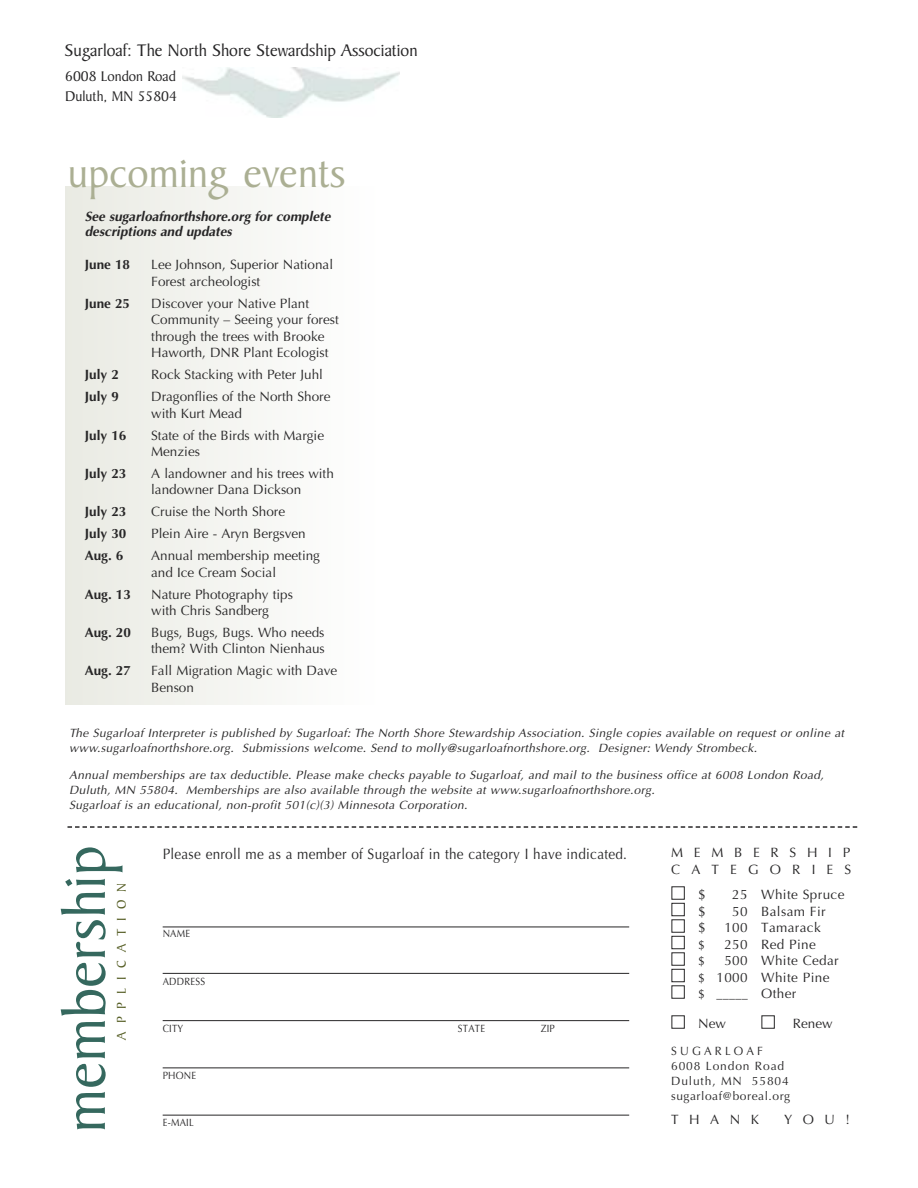
<style>
.page{position:relative;width:918px;height:1188px;background:#fff}
.page>*{position:absolute;margin:0;border:0;box-sizing:border-box;transform-origin:0 0}
.t1{font:63px "Baker Signet BT";letter-spacing:.005em;color:#35685e}
.t2{font:43.5px "Baker Signet BT";letter-spacing:.005em;color:#abaf93}
.t3{font:18px "Baker Signet BT";color:#272627}
.t4{font:15px "Optima";letter-spacing:.02em;color:#272627;scale:.9 1}
.t5{font:15px/19.5px "Baker Signet BT";color:#272627}
.t6{font:13.5px/16.5px "Optima";color:#272627}
.t7{font:13.5px "Optima";letter-spacing:.03em;color:#272627}
.t8{font:700 13.5px "Optima";color:#272627}
.t9{font:italic 700 13.5px/15px "Optima";color:#272627}
.t10{font:13.5px/16.5px "Optima";letter-spacing:.81em;color:#272627}
.t11{font:13.5px "Baker Signet BT";letter-spacing:.6em;color:#586028}
.t12{font:italic 12px/15px "Optima";letter-spacing:.03em;color:#272627}
.t13{font:12px/15px "Optima";letter-spacing:.07em;color:#272627;scale:.95 1}
.t14{font:12px "Optima";letter-spacing:.07em;color:#272627}
.t15{font:10.5px "Optima";letter-spacing:.03em;color:#272627;scale:.9 1}
.s1{color:#fff}
.s2{font-size:12px}
.s3{font-size:13.5px}
</style>
<div class="page">
<img style="left:182px;top:68px;width:217px;height:50px">
<svg style="left:68px;top:826px;width:789px;height:2px"></svg>
<hr style="left:163px;top:927px;width:466px;height:1px;background:#272627">
<hr style="left:163px;top:973px;width:466px;height:1px;background:#272627">
<hr style="left:163px;top:1020px;width:466px;height:1px;background:#272627">
<hr style="left:163px;top:1068px;width:466px;height:1px;background:#272627">
<hr style="left:163px;top:1115px;width:466px;height:1px;background:#272627">
<div style="left:66px;top:187px;width:312px;height:518px;background:linear-gradient(to right,#e9eae3,#fff)"></div>
<h3 class="t3" style="left:65px;top:39px;width:354px">Sugarloaf: The North Shore Stewardship Association</h3>
<p class="t5" style="left:65px;top:66px;width:113px">6008 London Road<br>Duluth, MN 55804</p>
<h2 class="t2" style="left:68px;top:147px;width:279px">upcoming events</h2>
<p class="t9" style="left:85px;top:209px;width:247px">See sugarloafnorthshore.org for complete descriptions and updates</p>
<p class="t8" style="left:85px;top:257px;width:47px">June 18</p>
<p class="t6" style="left:151px;top:257px;width:183px">Lee Johnson, Superior National<br>Forest archeologist</p>
<p class="t8" style="left:85px;top:295px;width:47px">June 25</p>
<p class="t6" style="left:151px;top:295px;width:189px">Discover your Native Plant<br>Community – Seeing your forest through the trees with Brooke<br>Haworth, DNR Plant Ecologist</p>
<p class="t8" style="left:85px;top:367px;width:36px">July 2</p>
<p class="t6" style="left:151px;top:367px;width:173px">Rock Stacking with Peter Juhl</p>
<p class="t8" style="left:85px;top:389px;width:36px">July 9</p>
<p class="t6" style="left:151px;top:389px;width:181px">Dragonflies of the North Shore with Kurt Mead</p>
<p class="t8" style="left:85px;top:427px;width:43px">July 16</p>
<p class="t6" style="left:151px;top:427px;width:174px">State of the Birds with Margie<br>Menzies</p>
<p class="t8" style="left:85px;top:466px;width:43px">July 23</p>
<p class="t6" style="left:151px;top:465px;width:184px">A landowner and his trees with landowner Dana Dickson</p>
<p class="t8" style="left:85px;top:504px;width:43px">July 23</p>
<p class="t6" style="left:151px;top:504px;width:135px">Cruise the North Shore</p>
<p class="t8" style="left:85px;top:526px;width:43px">July 30</p>
<p class="t6" style="left:151px;top:526px;width:156px">Plein Aire - Aryn Bergsven</p>
<p class="t8" style="left:85px;top:548px;width:40px">Aug. 6</p>
<p class="t6" style="left:151px;top:548px;width:170px">Annual membership meeting and Ice Cream Social</p>
<p class="t8" style="left:85px;top:586px;width:48px">Aug. 13</p>
<p class="t6" style="left:151px;top:586px;width:143px">Nature Photography tips with Chris Sandberg</p>
<p class="t8" style="left:85px;top:625px;width:48px">Aug. 20</p>
<p class="t6" style="left:151px;top:624px;width:175px">Bugs, Bugs, Bugs. Who needs them? With Clinton Nienhaus</p>
<p class="t8" style="left:85px;top:663px;width:48px">Aug. 27</p>
<p class="t6" style="left:151px;top:663px;width:188px">Fall Migration Magic with Dave<br>Benson</p>
<p class="t12" style="left:69px;top:725px;width:777px">The Sugarloaf Interpreter is published by Sugarloaf: The North Shore Stewardship Association. Single copies available on request or online at www.sugarloafnorthshore.org. Submissions welcome. Send to molly@sugarloafnorthshore.org. Designer: Wendy Strombeck.</p>
<p class="t12" style="left:69px;top:767px;width:756px">Annual memberships are tax deductible. Please make checks payable to Sugarloaf, and mail to the business office at 6008 London Road,<br>Duluth, MN 55804. Memberships are also available through the website at www.sugarloafnorthshore.org.<br>Sugarloaf is an educational, non-profit 501(c)(3) Minnesota Corporation.</p>
<h1 class="t1" style="left:46px;top:1132px;width:289px;rotate:-90deg">membership</h1>
<p class="t11" style="left:113px;top:1040px;width:158px;rotate:-90deg">APPLICATION</p>
<p class="t4" style="left:163px;top:845px;width:517px">Please enroll me as a member of Sugarloaf in the category I have indicated.</p>
<p class="t15" style="left:163px;top:928px;width:32px">NAME</p>
<p class="t15" style="left:163px;top:975px;width:49px">ADDRESS</p>
<p class="t15" style="left:163px;top:1022px;width:25px">CITY</p>
<p class="t15" style="left:458px;top:1022px;width:32px">STATE</p>
<p class="t15" style="left:541px;top:1022px;width:17px">ZIP</p>
<p class="t15" style="left:163px;top:1070px;width:39px">PHONE</p>
<p class="t15" style="left:163px;top:1117px;width:36px">E-MAIL</p>
<p class="t10" style="left:671px;top:845px;width:182px">MEMBERSHIP<br>CATEGORIES</p>
<p class="t6" style="left:671px;top:887px;width:36px"><span class="s1">■</span> $</p>
<p class="t7" style="left:732px;top:887px;width:114px">25 White Spruce</p>
<p class="t6" style="left:671px;top:903px;width:36px"><span class="s1">■</span> $</p>
<p class="t7" style="left:732px;top:903px;width:95px">50 Balsam Fir</p>
<p class="t6" style="left:671px;top:920px;width:36px"><span class="s1">■</span> $</p>
<p class="t7" style="left:724px;top:920px;width:98px">100 Tamarack</p>
<p class="t14" style="left:671px;top:938px;width:35px"><span class="s1">■</span> $</p>
<p class="t7" style="left:724px;top:936px;width:93px">250 Red Pine</p>
<p class="t14" style="left:671px;top:954px;width:35px"><span class="s1">■</span> $</p>
<p class="t7" style="left:724px;top:953px;width:116px">500 White Cedar</p>
<p class="t7" style="left:671px;top:969px;width:160px"><span class="s1">■</span> <span class="s2">$</span> 1000 White Pine</p>
<p class="t14" style="left:671px;top:987px;width:127px"><span class="s1">■</span> $ _____ <span class="s3">Other</span></p>
<p class="t6" style="left:671px;top:1016px;width:56px"><span class="s1">■</span> New</p>
<p class="t6" style="left:761px;top:1016px;width:73px"><span class="s1">■</span> Renew</p>
<p class="t13" style="left:671px;top:1044px;width:127px">SUGARLOAF<br>6008 London Road<br>Duluth, MN 55804 sugarloaf@boreal.org</p>
<p class="t6" style="left:671px;top:1112px;width:89px">THANK</p>
<p class="t6" style="left:784px;top:1112px;width:68px">YOU!</p>
</div>
